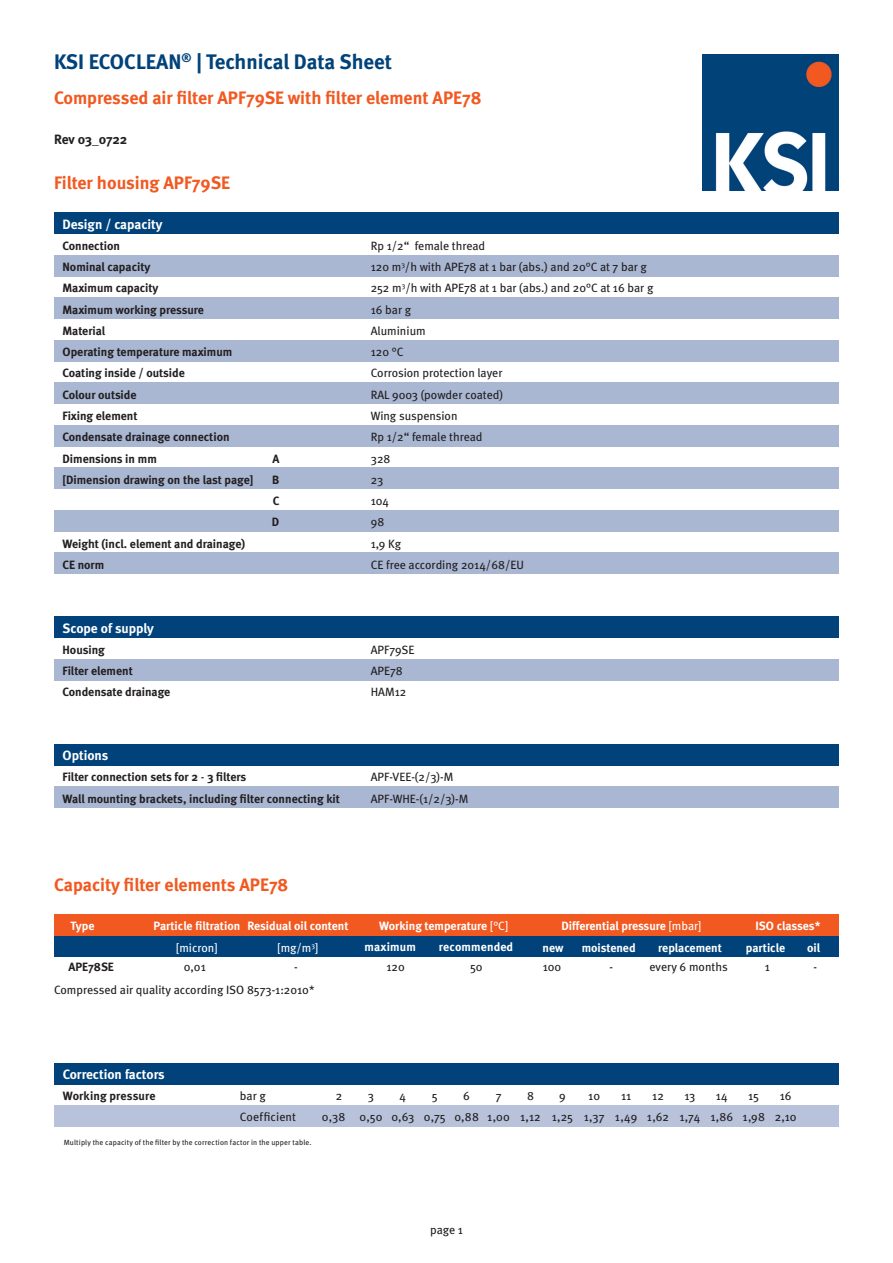
<style>
.page{position:relative;width:893px;height:1263px;background:#fff}
.page>*{position:absolute;margin:0;border:0;box-sizing:border-box;transform-origin:0 0}
.t1{font:700 21px "Meta";color:#004279}
.t2{font:700 18px "Meta";color:#f15921}
.t3{font:700 13.5px "Meta";color:#fff}
.t4{font:700 13.5px "Meta";letter-spacing:-.015em;color:#231f20}
.t5{font:12px "Meta";color:#231f20}
.t6{font:700 12px "Meta";color:#231f20}
.t7{font:700 12px "Meta";color:#fff}
.t8{font:12px "Meta";color:#fff}
.t9{font:7.5px "Meta";letter-spacing:.02em;color:#231f20}
.s1{font-weight:400}
</style>
<div class="page">
<img style="left:703px;top:54px;width:136px;height:136px">
<div style="left:54px;top:553px;width:785px;height:21px;background:#a9b7d3"></div>
<div style="left:54px;top:340px;width:785px;height:21px;background:#a9b7d3"></div>
<div style="left:54px;top:383px;width:785px;height:21px;background:#a9b7d3"></div>
<div style="left:54px;top:425px;width:785px;height:21px;background:#a9b7d3"></div>
<div style="left:54px;top:468px;width:785px;height:21px;background:#a9b7d3"></div>
<div style="left:54px;top:510px;width:785px;height:21px;background:#a9b7d3"></div>
<div style="left:54px;top:213px;width:785px;height:21px;background:#004279"></div>
<div style="left:54px;top:255px;width:785px;height:21px;background:#a9b7d3"></div>
<div style="left:54px;top:298px;width:785px;height:21px;background:#a9b7d3"></div>
<div style="left:54px;top:617px;width:785px;height:21px;background:#004279"></div>
<div style="left:54px;top:659px;width:785px;height:21px;background:#a9b7d3"></div>
<div style="left:54px;top:744px;width:785px;height:21px;background:#004279"></div>
<div style="left:54px;top:787px;width:785px;height:21px;background:#a9b7d3"></div>
<div style="left:54px;top:935px;width:785px;height:22px;background:#004279"></div>
<div style="left:54px;top:914px;width:785px;height:21px;background:#f15921"></div>
<div style="left:54px;top:1063px;width:785px;height:21px;background:#004279"></div>
<div style="left:54px;top:1105px;width:785px;height:22px;background:#b8c3db"></div>
<h1 class="t1" style="left:54px;top:49px;width:340px">KSI ECOCLEAN<sup>®</sup> | Technical Data Sheet</h1>
<p class="t2" style="left:54px;top:86px;width:429px">Compressed air filter APF79SE with filter element APE78</p>
<p class="t4" style="left:54px;top:130px;width:75px">Rev 03_0722</p>
<p class="t2" style="left:54px;top:171px;width:177px">Filter housing APF79SE</p>
<p class="t3" style="left:63px;top:215px;width:102px">Design / capacity</p>
<p class="t6" style="left:63px;top:238px;width:59px">Connection</p>
<p class="t6" style="left:63px;top:259px;width:89px">Nominal capacity</p>
<p class="t6" style="left:63px;top:281px;width:98px">Maximum capacity</p>
<p class="t6" style="left:63px;top:302px;width:143px">Maximum working pressure</p>
<p class="t6" style="left:63px;top:323px;width:44px">Material</p>
<p class="t6" style="left:63px;top:344px;width:171px">Operating temperature maximum</p>
<p class="t6" style="left:63px;top:366px;width:124px">Coating inside / outside</p>
<p class="t6" style="left:63px;top:387px;width:76px">Colour outside</p>
<p class="t6" style="left:63px;top:408px;width:77px">Fixing element</p>
<p class="t6" style="left:63px;top:429px;width:169px">Condensate drainage connection</p>
<p class="t6" style="left:63px;top:451px;width:96px">Dimensions in mm</p>
<p class="t6" style="left:272px;top:451px;width:8px">A</p>
<p class="t6" style="left:63px;top:472px;width:192px">[Dimension drawing on the last page]</p>
<p class="t6" style="left:272px;top:472px;width:9px">B</p>
<p class="t6" style="left:273px;top:493px;width:8px">C</p>
<p class="t6" style="left:272px;top:514px;width:9px">D</p>
<p class="t6" style="left:63px;top:536px;width:184px">Weight (incl. element and drainage)</p>
<p class="t6" style="left:63px;top:557px;width:43px">CE norm</p>
<p class="t3" style="left:63px;top:619px;width:93px">Scope of supply</p>
<p class="t6" style="left:63px;top:642px;width:44px">Housing</p>
<p class="t6" style="left:63px;top:663px;width:72px">Filter element</p>
<p class="t6" style="left:63px;top:685px;width:109px">Condensate drainage</p>
<p class="t3" style="left:63px;top:747px;width:47px">Options</p>
<p class="t6" style="left:63px;top:770px;width:185px">Filter connection sets for 2 <span class="s1">-</span> 3 filters</p>
<p class="t6" style="left:63px;top:791px;width:279px">Wall mounting brackets, including filter connecting kit</p>
<p class="t5" style="left:371px;top:238px;width:116px">Rp 1/2“ female thread</p>
<p class="t5" style="left:371px;top:259px;width:278px">120 m<sup>3</sup>/h with APE78 at 1 bar (abs.) and 20°C at 7 bar g</p>
<p class="t5" style="left:371px;top:281px;width:284px">252 m<sup>3</sup>/h with APE78 at 1 bar (abs.) and 20°C at 16 bar g</p>
<p class="t5" style="left:371px;top:302px;width:42px">16 bar g</p>
<p class="t5" style="left:371px;top:323px;width:56px">Aluminium</p>
<p class="t5" style="left:371px;top:344px;width:34px">120 °C</p>
<p class="t5" style="left:371px;top:366px;width:133px">Corrosion protection layer</p>
<p class="t5" style="left:371px;top:387px;width:134px">RAL 9003 (powder coated)</p>
<p class="t5" style="left:371px;top:408px;width:88px">Wing suspension</p>
<p class="t5" style="left:371px;top:429px;width:113px">Rp 1/2“ female thread</p>
<p class="t5" style="left:371px;top:451px;width:21px">328</p>
<p class="t5" style="left:371px;top:472px;width:14px">23</p>
<p class="t5" style="left:371px;top:493px;width:20px">104</p>
<p class="t5" style="left:371px;top:514px;width:15px">98</p>
<p class="t5" style="left:371px;top:536px;width:32px">1,9 Kg</p>
<p class="t5" style="left:371px;top:557px;width:155px">CE free according 2014/68/EU</p>
<p class="t5" style="left:371px;top:642px;width:45px">APF79SE</p>
<p class="t5" style="left:371px;top:663px;width:33px">APE78</p>
<p class="t5" style="left:371px;top:685px;width:37px">HAM12</p>
<p class="t5" style="left:371px;top:770px;width:84px">APF-VEE-(2/3)-M</p>
<p class="t5" style="left:371px;top:791px;width:99px">APF-WHE-(1/2/3)-M</p>
<p class="t2" style="left:54px;top:873px;width:236px">Capacity filter elements APE78</p>
<p class="t7" style="left:71px;top:918px;width:25px">Type</p>
<p class="t7" style="left:153px;top:918px;width:88px">Particle filtration</p>
<p class="t8" style="left:176px;top:940px;width:43px">[micron]</p>
<p class="t7" style="left:379px;top:918px;width:131px">Working temperature <span class="s1">[°C]</span></p>
<p class="t7" style="left:439px;top:939px;width:76px">recommended</p>
<p class="t7" style="left:543px;top:940px;width:22px">new</p>
<p class="t7" style="left:582px;top:940px;width:55px">moistened</p>
<p class="t7" style="left:562px;top:918px;width:142px">Differential pressure <span class="s1">[mbar]</span></p>
<p class="t7" style="left:658px;top:940px;width:65px">replacement</p>
<p class="t7" style="left:247px;top:918px;width:103px">Residual oil content</p>
<p class="t8" style="left:277px;top:940px;width:43px">[mg/m<sup>3</sup>]</p>
<p class="t7" style="left:364px;top:939px;width:53px">maximum</p>
<p class="t7" style="left:755px;top:918px;width:66px">ISO classes*</p>
<p class="t7" style="left:746px;top:940px;width:41px">particle</p>
<p class="t7" style="left:807px;top:940px;width:14px">oil</p>
<p class="t6" style="left:69px;top:959px;width:47px">APE78SE</p>
<p class="t5" style="left:184px;top:959px;width:23px">0,01</p>
<p class="t5" style="left:294px;top:959px;width:5px">-</p>
<p class="t5" style="left:386px;top:959px;width:20px">120</p>
<p class="t5" style="left:470px;top:959px;width:14px">50</p>
<p class="t5" style="left:543px;top:959px;width:20px">100</p>
<p class="t5" style="left:609px;top:959px;width:5px">-</p>
<p class="t5" style="left:649px;top:959px;width:80px">every 6 months</p>
<p class="t5" style="left:765px;top:959px;width:7px">1</p>
<p class="t5" style="left:813px;top:959px;width:5px">-</p>
<p class="t5" style="left:54px;top:982px;width:262px">Compressed air quality according ISO 8573-1:2010*</p>
<p class="t3" style="left:63px;top:1066px;width:104px">Correction factors</p>
<p class="t6" style="left:63px;top:1088px;width:94px">Working pressure</p>
<p class="t5" style="left:240px;top:1088px;width:28px">bar g</p>
<p class="t5" style="left:336px;top:1088px;width:8px">2</p>
<p class="t5" style="left:368px;top:1088px;width:8px">3</p>
<p class="t5" style="left:400px;top:1088px;width:8px">4</p>
<p class="t5" style="left:432px;top:1088px;width:7px">5</p>
<p class="t5" style="left:463px;top:1088px;width:8px">6</p>
<p class="t5" style="left:496px;top:1088px;width:7px">7</p>
<p class="t5" style="left:527px;top:1088px;width:8px">8</p>
<p class="t5" style="left:559px;top:1088px;width:8px">9</p>
<p class="t5" style="left:588px;top:1088px;width:13px">10</p>
<p class="t5" style="left:621px;top:1088px;width:12px">11</p>
<p class="t5" style="left:652px;top:1088px;width:13px">12</p>
<p class="t5" style="left:684px;top:1088px;width:13px">13</p>
<p class="t5" style="left:716px;top:1088px;width:14px">14</p>
<p class="t5" style="left:748px;top:1088px;width:12px">15</p>
<p class="t5" style="left:780px;top:1088px;width:13px">16</p>
<p class="t5" style="left:240px;top:1109px;width:58px">Coefficient</p>
<p class="t5" style="left:322px;top:1109px;width:476px">0,38 0,50 0,63 0,75 0,88 1,00 1,12 1,25 1,37 1,49 1,62 1,74 1,86 1,98 2,10</p>
<p class="t9" style="left:64px;top:1137px;width:249px">Multiply the capacity of the filter by the correction factor in the upper table.</p>
<p class="t5" style="left:430px;top:1222px;width:34px">page 1</p>
</div>
